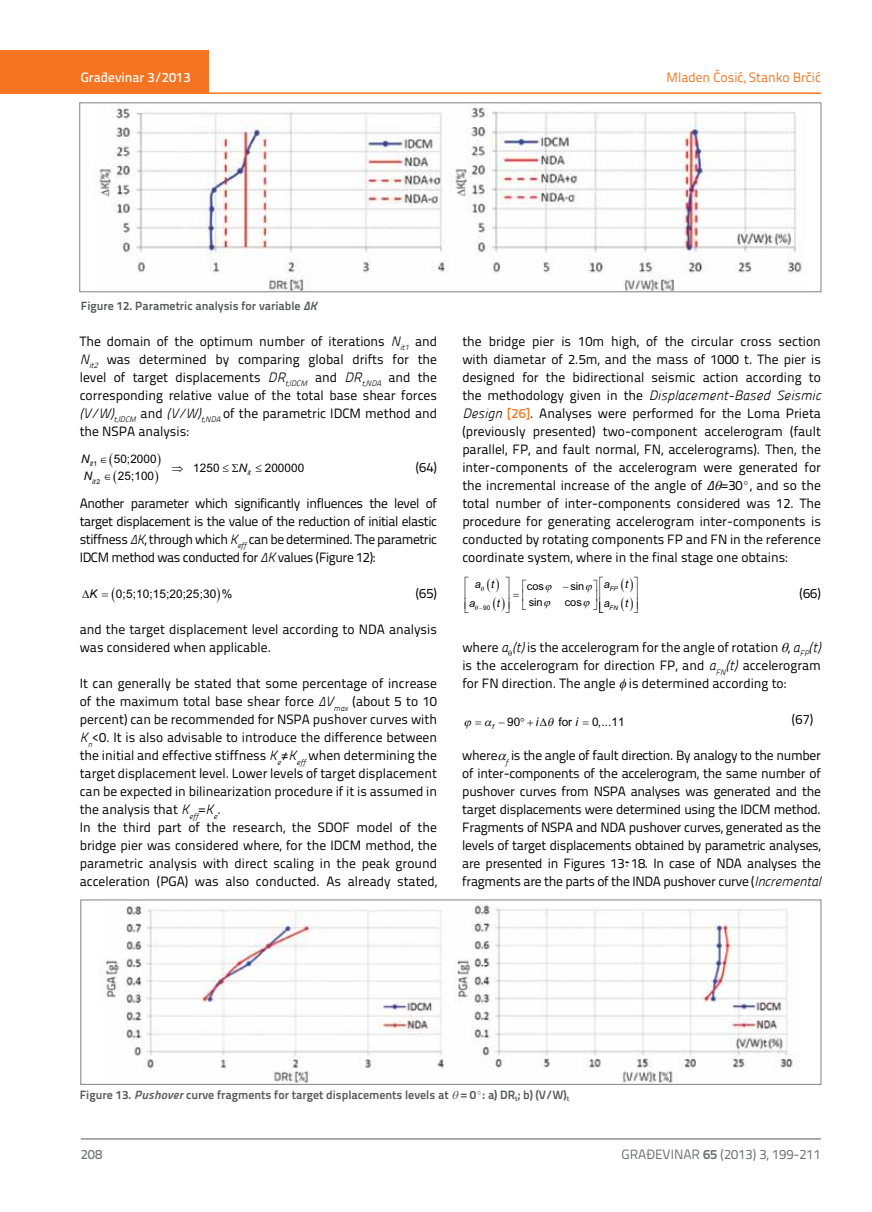
<style>
.page{position:relative;width:872px;height:1212px;background:#fff}
.page>*{position:absolute;margin:0;border:0;box-sizing:border-box;transform-origin:0 0}
.t1{font:13.5px/18px "Titillium Text 22 L";color:#000;text-align:justify}
.t2{font:italic 13.5px "Panefresco 250 wt";color:#000}
.t3{font:13.5px "Titillium Text 22 L";color:#6d6e71}
.t4{font:13.5px "Titillium Text 22 L";color:#f47421}
.t5{font:500 13.5px "Titillium Text 22 L";color:#fff}
.t6{font:500 13.5px "Titillium Text 22 L";color:#797a7d}
.t7{font:700 12px "Titillium Text 22 L";color:#58595b}
.t8{font:11.85px "Arial";letter-spacing:.005em;color:#000}
.t9{font:italic 11.85px "Arial";color:#000}
.t10{font:11.7px/17.5px "Arial";letter-spacing:.005em;color:#000;text-align:center}
.t11{font:italic 11.7px/17.5px "Arial";color:#000}
.t12{font:10.95px/16.5px "Arial";color:#000}
.t13{font:italic 10.95px/18.5px "Arial";color:#000}
.t14{font:italic 6.75px "Arial";color:#000}
.t15{font:italic 6.45px "Arial";color:#000}
.t16{font:6.45px "Arial";color:#000}
.s1{font-family:"Panefresco 800 wt";font-weight:400;font-style:italic}
.s2{font-family:"Panefresco 250 wt";font-style:italic}
.s3{font-style:normal}
.s4{font-family:"Titillium Text 22 L";font-style:normal}
.s5{font-weight:500;color:#f47421}
.s6{font-style:italic}
.s7{font-weight:700}
</style>
<div class="page">
<div style="left:0;top:50px;width:208px;height:44px;background:#f47421"></div>
<hr style="left:0;top:92px;width:821px;height:2px;background:#f47421">
<hr style="left:81px;top:1139px;width:740px;height:1px;background:#58595b">
<img style="left:97px;top:107px;width:705px;height:183px">
<div style="left:80px;top:103px;width:741px;height:189px;border:1px solid #808285"></div>
<img style="left:99px;top:905px;width:694px;height:177px">
<p class="t5" style="left:81px;top:67px;width:111px">Građevinar 3/2013</p>
<p class="t4" style="left:666px;top:68px;width:156px">Mladen Ćosić, Stanko Brčić</p>
<p class="t7" style="left:81px;top:296px;width:237px">Figure 12. Parametric analysis for variable <span class="s1">ΔK</span></p>
<p class="t1" style="left:80px;top:331px;width:359px">The domain of the optimum number of iterations <span class="s2">N</span><sub>it1</sub> and <span class="s2">N</span><sub>it2</sub> was determined by comparing global drifts for the level of target displacements <span class="s2">DR</span><sub>t,IDCM</sub> and <span class="s2">DR</span><sub>t,NDA</sub> and the corresponding relative value of the total base shear forces <span class="s2">(V/W)</span><sub>t,IDCM</sub> and <span class="s2">(V/W)</span><sub>t,NDA</sub> of the parametric IDCM method and the NSPA analysis:</p>
<p class="t11" style="left:81px;top:450px;width:12px">N<br>N</p>
<p class="t11" style="left:239px;top:459px;width:10px">N</p>
<p class="t10" style="left:114px;top:450px;width:44px">50;2000<br>25;100</p>
<p class="t1" style="left:416px;top:457px;width:23px">(64)</p>
<p class="t1" style="left:80px;top:493px;width:359px">Another parameter which significantly influences the level of target displacement is the value of the reduction of initial elastic stiffness <span class="s2">ΔK</span>, through which <span class="s2">K</span><sub>eff</sub> can be determined. The parametric IDCM method was conducted for <span class="s2">ΔK</span> values (Figure 12):</p>
<p class="t9" style="left:82px;top:586px;width:17px">∆K</p>
<p class="t8" style="left:116px;top:586px;width:118px">0;5;10;15;20;25;30 %</p>
<p class="t1" style="left:416px;top:583px;width:23px">(65)</p>
<p class="t1" style="left:80px;top:619px;width:359px">and the target displacement level according to NDA analysis was considered when applicable.</p>
<p class="t1" style="left:80px;top:673px;width:359px;text-align:left">It can generally be stated that some percentage of increase of the maximum total base shear force <span class="s2">ΔV</span><sub>max</sub> (about 5 to 10 percent) can be recommended for NSPA pushover curves with <span class="s2">K</span><sub>n</sub>&lt;0. It is also advisable to introduce the difference between the initial and effective stiffness <span class="s2">K</span><sub>e</sub>≠<span class="s2">K</span><sub>eff</sub> when determining the target displacement level. Lower levels of target displacement can be expected in bilinearization procedure if it is assumed in the analysis that <span class="s2">K</span><sub>eff</sub>=<span class="s2">K</span><sub>e</sub>.<br>In the third part of the research, the SDOF model of the bridge pier was considered where, for the IDCM method, the parametric analysis with direct scaling in the peak ground acceleration (PGA) was also conducted. As already stated,</p>
<p class="t14" style="left:90px;top:459px;width:9px">it<span class="s3">1</span></p>
<p class="t14" style="left:92px;top:477px;width:10px">it<span class="s3">2</span></p>
<p class="t10" style="left:193px;top:459px;width:37px">1250 ≤</p>
<p class="t10" style="left:255px;top:459px;width:50px">≤ 200000</p>
<p class="t14" style="left:247px;top:468px;width:5px">it</p>
<p class="t1" style="left:462px;top:331px;width:360px">the bridge pier is 10m high, of the circular cross section with diametar of 2.5m, and the mass of 1000 t. The pier is designed for the bidirectional seismic action according to</p>
<p class="t2" style="left:462px;top:385px;width:360px"><span class="s4">the methodology given in the</span> Displacement-Based Seismic</p>
<p class="t1" style="left:462px;top:403px;width:360px"><span class="s2">Design</span> <span class="s5">[26]</span>. Analyses were performed for the Loma Prieta (previously presented) two-component accelerogram (fault parallel, FP, and fault normal, FN, accelerograms). Then, the inter-components of the accelerogram were generated for the incremental increase of the angle of <span class="s6">Δ</span>=30º, and so the total number of inter-components considered was 12. The procedure for generating accelerogram inter-components is conducted by rotating components FP and FN in the reference coordinate system, where in the final stage one obtains:</p>
<p class="t13" style="left:469px;top:575px;width:27px;text-indent:6px">a t a</p>
<p class="t13" style="left:604px;top:575px;width:8px">a</p>
<p class="t13" style="left:625px;top:575px;width:5px">t</p>
<p class="t13" style="left:604px;top:594px;width:8px">a</p>
<p class="t13" style="left:625px;top:594px;width:5px">t</p>
<p class="t12" style="left:563px;top:578px;width:23px">− sin</p>
<p class="t12" style="left:527px;top:578px;width:19px">cos sin</p>
<p class="t15" style="left:610px;top:585px;width:10px">FP</p>
<p class="t15" style="left:609px;top:603px;width:10px">FN</p>
<p class="t1" style="left:799px;top:583px;width:23px">(66)</p>
<p class="t13" style="left:497px;top:594px;width:5px">t</p>
<p class="t12" style="left:565px;top:594px;width:19px">cos</p>
<p class="t16" style="left:479px;top:603px;width:13px">−90</p>
<p class="t1" style="left:462px;top:637px;width:360px">where <span class="s2">a (t)</span> is the accelerogram for the angle of rotation , <span class="s2">a</span><sub>FP</sub><span class="s2">(t) </span>is the accelerogram for direction FP, and <span class="s2">a</span><sub>FN</sub><span class="s2">(t)</span> accelerogram for FN direction. The angle is determined according to:</p>
<p class="t8" style="left:492px;top:714px;width:30px">−<sub>f</sub> 90</p>
<p class="t8" style="left:536px;top:714px;width:44px"><span class="s6">i</span>∆ for <span class="s6">i</span></p>
<p class="t8" style="left:592px;top:714px;width:27px">0 1</p>
<p class="t8" style="left:598px;top:714px;width:28px">,... 1</p>
<p class="t1" style="left:792px;top:709px;width:23px">(67)</p>
<p class="t1" style="left:462px;top:746px;width:360px">where <sub>f</sub> is the angle of fault direction. By analogy to the number of inter-components of the accelerogram, the same number of pushover curves from NSPA analyses was generated and the target displacements were determined using the IDCM method.<br>Fragments of NSPA and NDA pushover curves, generated as the levels of target displacements obtained by parametric analyses, are presented in Figures 13÷18. In case of NDA analyses the fragments are the parts of the INDA pushover curve (<span class="s2">Incremental</span></p>
<p class="t7" style="left:80px;top:1085px;width:491px">Figure 13. <span class="s1">Pushover</span> curve fragments for target displacements levels at = 0º: a) DR<sub>t</sub>; b) (V/W)<sub>t</sub></p>
<p class="t6" style="left:81px;top:1144px;width:23px">208</p>
<p class="t3" style="left:621px;top:1144px;width:201px">GRAĐEVINAR <span class="s7">65</span> (2013) 3, 199-211</p>
</div>
